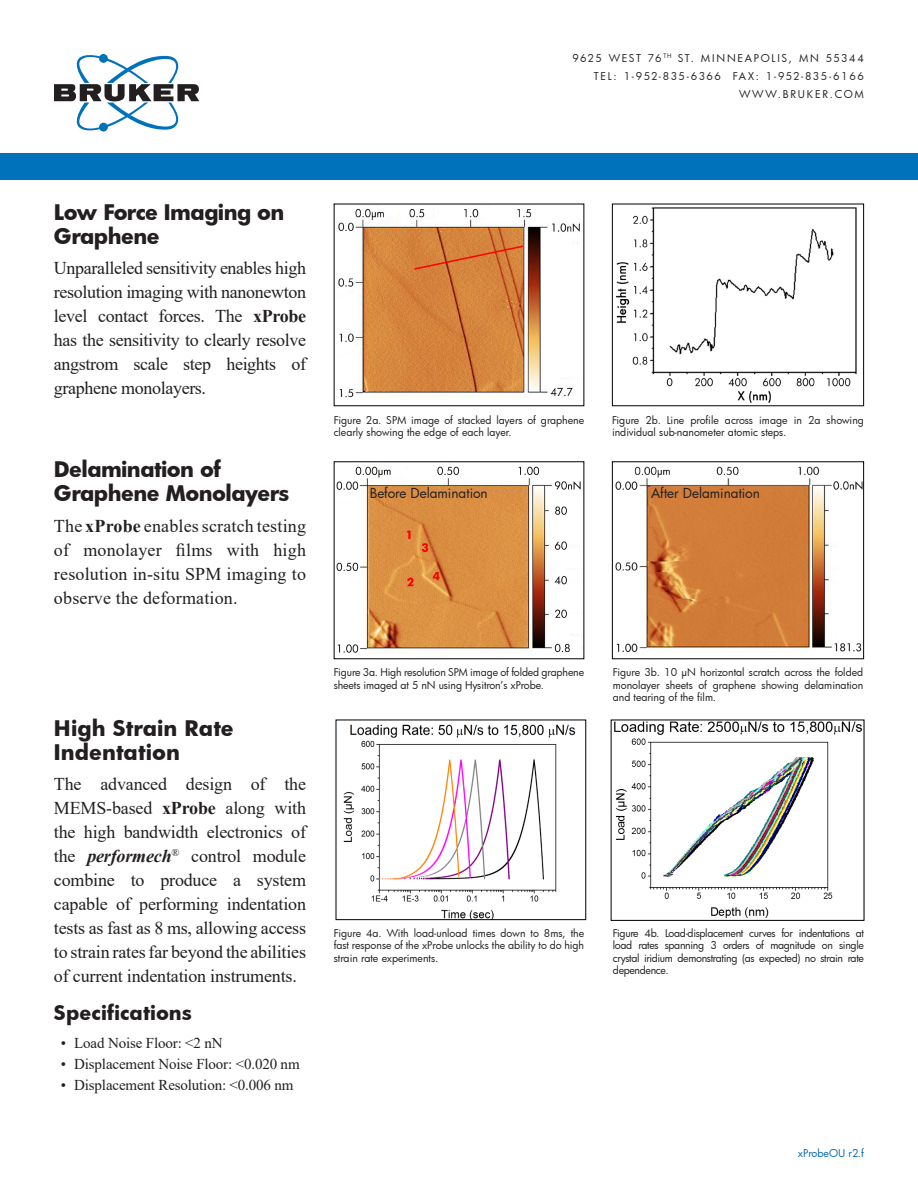
<style>
.page{position:relative;width:918px;height:1188px;background:#fff}
.page>*{position:absolute;margin:0;border:0;box-sizing:border-box;transform-origin:0 0}
.t1{font:700 21px/24px "Futura";letter-spacing:-.025em;color:#231f20}
.t2{font:700 21px/24px "Futura";color:#231f20}
.t3{font:700 19.5px "Futura";color:#231f20}
.t4{font:18px/24px "Times New Roman";letter-spacing:-.01em;color:#231f20;text-align:justify}
.t5{font:15px "Times New Roman";letter-spacing:-.01em;color:#231f20}
.t6{font:13.5px "Futura";color:#231f20}
.t7{font:10.5px/12.6px "Futura";letter-spacing:-.005em;color:#231f20}
.t8{font:10.5px "Futura";letter-spacing:.135em;color:#231f20}
.t9{font:10.5px "Futura";letter-spacing:.16em;color:#231f20}
.t10{font:10.5px "Futura";letter-spacing:.17em;color:#231f20}
.t11{font:10.5px "Futura";color:#0168b3}
.s1{font-weight:700}
.s2{font-weight:700;font-style:italic}
</style>
<div class="page">
<img style="left:336px;top:463px;width:245px;height:191px">
<img style="left:615px;top:466px;width:247px;height:187px">
<div style="left:612px;top:461px;width:252px;height:198px;border:1px solid #000"></div>
<img style="left:343px;top:724px;width:233px;height:194px">
<img style="left:616px;top:207px;width:241px;height:196px">
<div style="left:612px;top:204px;width:252px;height:202px;border:1px solid #000"></div>
<img style="left:338px;top:206px;width:242px;height:192px">
<svg style="left:413px;top:244px;width:112px;height:27px"></svg>
<img style="left:614px;top:722px;width:248px;height:197px">
<div style="left:0;top:154px;width:918px;height:26px;background:#0072bc"></div>
<svg style="left:54px;top:54px;width:145px;height:78px"></svg>
<p class="t9" style="left:572px;top:51px;width:293px">9625 WEST 76 <sup>TH</sup> ST. MINNEAPOLIS, MN 55344</p>
<p class="t8" style="left:594px;top:69px;width:272px">TEL: 1-952-835-6366 FAX: 1-952-835-6166</p>
<p class="t10" style="left:739px;top:87px;width:126px">WWW.BRUKER.COM</p>
<p class="t1" style="left:54px;top:199px;width:232px">Low Force Imaging on<br>Graphene</p>
<p class="t4" style="left:54px;top:256px;width:254px">Unparalleled sensitivity enables high resolution imaging with nanonewton level contact forces. The <span class="s1">xProbe </span>has the sensitivity to clearly resolve angstrom scale step heights of graphene monolayers.</p>
<p class="t1" style="left:54px;top:457px;width:237px">Delamination of<br>Graphene Monolayers</p>
<p class="t4" style="left:54px;top:513px;width:254px">The <span class="s1">xProbe</span> enables scratch testing of monolayer films with high resolution in-situ SPM imaging to observe the deformation.</p>
<p class="t2" style="left:54px;top:715px;width:181px">High Strain Rate<br>Indentation</p>
<p class="t4" style="left:54px;top:772px;width:254px">The advanced design of the MEMS-based <span class="s1">xProbe</span> along with the high bandwidth electronics of the <span class="s2">performech</span><sup>®</sup> control module combine to produce a system capable of performing indentation tests as fast as 8 ms, allowing access to strain rates far beyond the abilities of current indentation instruments.</p>
<p class="t3" style="left:54px;top:999px;width:139px">Specifications</p>
<p class="t5" style="left:61px;top:1032px;width:163px">• Load Noise Floor: &lt;2 nN</p>
<p class="t5" style="left:61px;top:1053px;width:240px">• Displacement Noise Floor: &lt;0.020 nm</p>
<p class="t5" style="left:61px;top:1074px;width:234px">• Displacement Resolution: &lt;0.006 nm</p>
<p class="t7" style="left:334px;top:413px;width:252px">Figure 2a. SPM image of stacked layers of graphene clearly showing the edge of each layer.</p>
<p class="t7" style="left:612px;top:413px;width:253px">Figure 2b. Line profile across image in 2a showing individual sub-nanometer atomic steps.</p>
<p class="t6" style="left:370px;top:484px;width:119px">Before Delamination</p>
<p class="t6" style="left:651px;top:484px;width:110px">After Delamination</p>
<p class="t7" style="left:334px;top:666px;width:252px">Figure 3a. High resolution SPM image of folded graphene sheets imaged at 5 nN using Hysitron’s xProbe.</p>
<p class="t7" style="left:613px;top:666px;width:252px;text-align:justify">Figure 3b. 10 μN horizontal scratch across the folded monolayer sheets of graphene showing delamination and tearing of the film.</p>
<p class="t7" style="left:334px;top:926px;width:252px;text-align:justify">Figure 4a. With load-unload times down to 8ms, the fast response of the xProbe unlocks the ability to do high strain rate experiments.</p>
<p class="t7" style="left:613px;top:926px;width:253px;text-align:justify">Figure 4b. Load-displacement curves for indentations at load rates spanning 3 orders of magnitude on single crystal iridium demonstrating (as expected) no strain rate dependence.</p>
<p class="t11" style="left:798px;top:1146px;width:68px">xProbeOU r2.f</p>
</div>
